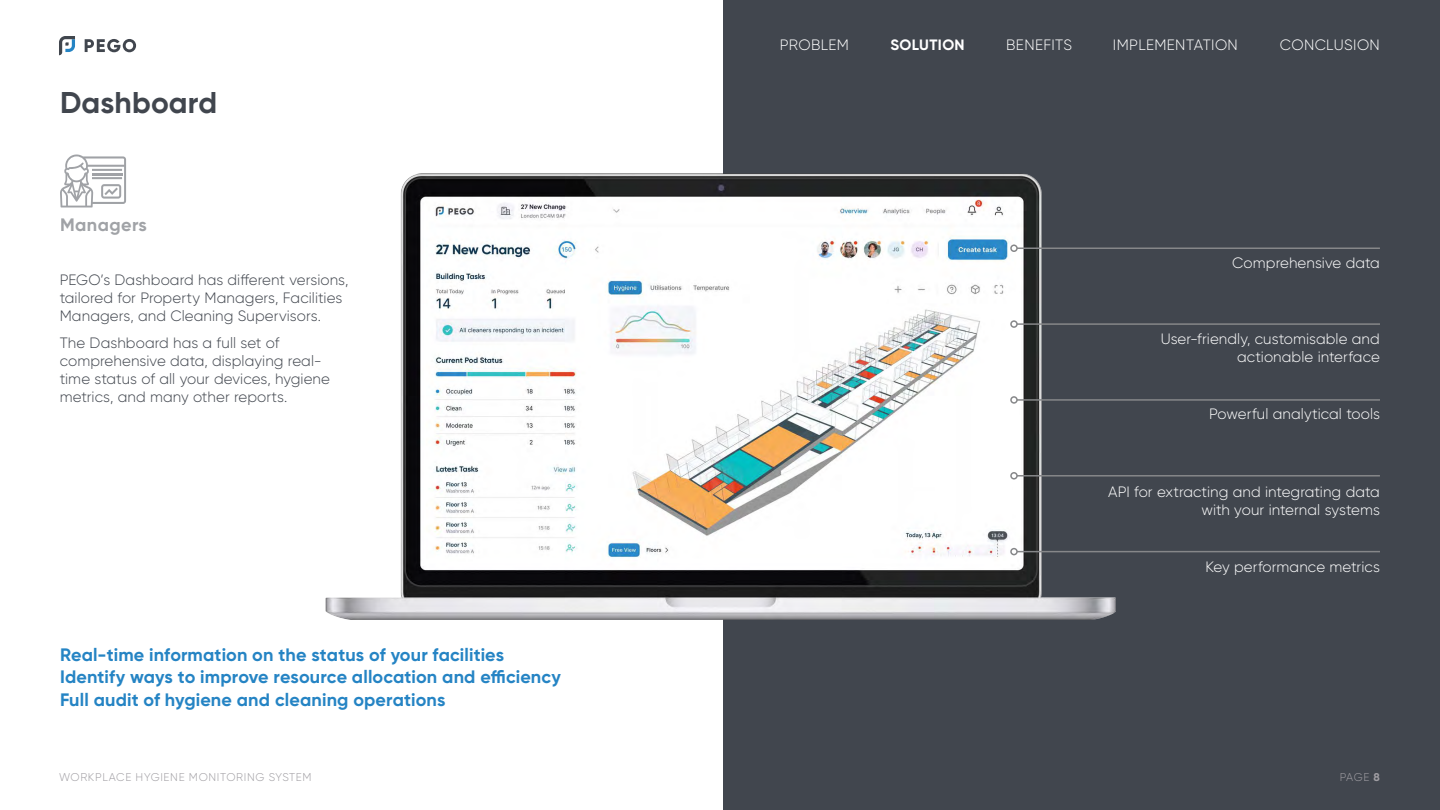
<style>
.page{position:relative;width:1440px;height:810px;background:#fff}
.page>*{position:absolute;margin:0;border:0;box-sizing:border-box;transform-origin:0 0}
.t1{font:700 30px "Gilroy";letter-spacing:.005em;color:#41464e}
.t2{font:700 18px "Gilroy";letter-spacing:.01em;color:#2584c4}
.t3{font:700 18px "Gilroy";letter-spacing:.025em;color:#41464e}
.t4{font:300 15px/18px "Gilroy";letter-spacing:.005em;color:#41464e}
.t5{font:300 15px/18px "Gilroy";letter-spacing:.005em;color:#fff;text-align:right}
.t6{font:300 15px "Gilroy";letter-spacing:.025em;color:#fff}
.t7{font:700 15px "Gilroy";letter-spacing:.025em;color:#fff}
.t8{font:300 11.25px "Gilroy";letter-spacing:.06em;color:#a09ea3}
.s1{font-weight:700}
</style>
<div class="page">
<div style="left:723px;top:0;width:717px;height:810px;background:#41464e"></div>
<img style="left:325px;top:173px;width:824px;height:447px">
<svg style="left:59px;top:36px;width:16px;height:19px"></svg>
<svg style="left:85px;top:39px;width:51px;height:13px"></svg>
<hr style="left:1017px;top:551px;width:363px;height:1px;background:#868789">
<div style="left:1010px;top:548px;width:8px;height:7px;border:2px solid #868789;border-radius:50%"></div>
<hr style="left:1017px;top:399px;width:363px;height:2px;background:#868789">
<div style="left:1010px;top:396px;width:8px;height:8px;border:2px solid #868789;border-radius:50%"></div>
<hr style="left:1017px;top:323px;width:363px;height:2px;background:#868789">
<div style="left:1010px;top:320px;width:8px;height:8px;border:2px solid #868789;border-radius:50%"></div>
<hr style="left:1017px;top:248px;width:363px;height:1px;background:#868789">
<div style="left:1010px;top:244px;width:8px;height:8px;border:2px solid #868789;border-radius:50%"></div>
<hr style="left:1017px;top:475px;width:363px;height:2px;background:#868789">
<div style="left:1010px;top:472px;width:8px;height:8px;border:2px solid #868789;border-radius:50%"></div>
<svg style="left:60px;top:155px;width:66px;height:52px"></svg>
<p class="t1" style="left:60px;top:84px;width:159px">Dashboard</p>
<p class="t3" style="left:60px;top:213px;width:88px">Managers</p>
<p class="t4" style="left:60px;top:271px;width:290px">PEGO’s Dashboard has different versions, tailored for Property Managers, Facilities<br>Managers, and Cleaning Supervisors.</p>
<p class="t4" style="left:60px;top:334px;width:272px">The Dashboard has a full set of comprehensive data, displaying real&shy;time status of all your devices, hygiene metrics, and many other reports.</p>
<p class="t2" style="left:60px;top:643px;width:446px">Real-time information on the status of your facilities</p>
<p class="t2" style="left:60px;top:666px;width:502px">Identify ways to improve resource allocation and efficiency</p>
<p class="t2" style="left:60px;top:688px;width:387px">Full audit of hygiene and cleaning operations</p>
<p class="t6" style="left:780px;top:36px;width:71px">PROBLEM</p>
<p class="t7" style="left:891px;top:35px;width:76px">SOLUTION</p>
<p class="t6" style="left:1006px;top:36px;width:67px">BENEFITS</p>
<p class="t6" style="left:1113px;top:36px;width:127px">IMPLEMENTATION</p>
<p class="t6" style="left:1280px;top:36px;width:102px">CONCLUSION</p>
<p class="t5" style="left:1232px;top:253px;width:149px">Comprehensive data</p>
<p class="t5" style="left:1161px;top:330px;width:221px">User-friendly, customisable and actionable interface</p>
<p class="t5" style="left:1209px;top:405px;width:172px">Powerful analytical tools</p>
<p class="t5" style="left:1108px;top:482px;width:273px">API for extracting and integrating data with your internal systems</p>
<p class="t5" style="left:1205px;top:557px;width:176px">Key performance metrics</p>
<p class="t8" style="left:59px;top:771px;width:254px">WORKPLACE HYGIENE MONITORING SYSTEM</p>
<p class="t8" style="left:1340px;top:771px;width:42px">PAGE <span class="s1">8</span></p>
</div>
